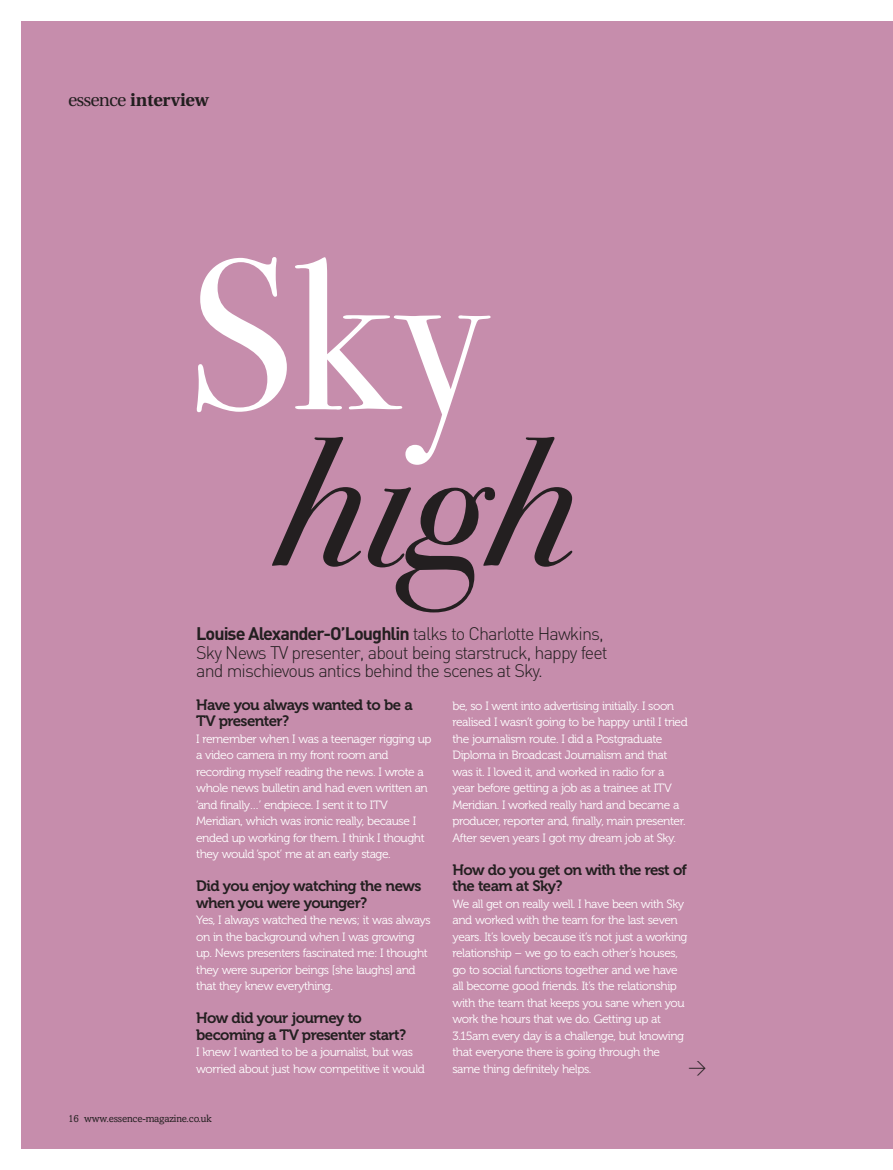
<style>
.page{position:relative;width:893px;height:1170px;background:#fff}
.page>*{position:absolute;margin:0;border:0;box-sizing:border-box;transform-origin:0 0}
.t1{font:214.5px "Bodoni Svty Two OSITCTT Book";color:#fff}
.t2{font:180px "Bodoni Svty Two OSITCTT Book It";color:#231f20}
.t3{font:300 18px/18.8px "DIN";letter-spacing:-.05em;color:#231f20}
.t4{font:700 18px "Utopia";letter-spacing:-.01em;color:#231f20}
.t5{font:15px/16.5px "Museo 700";letter-spacing:-.035em;color:#231f20}
.t6{font:12px/16.5px "Museo 300";letter-spacing:-.035em;color:#fff}
.t7{font:10.5px "Amasis";letter-spacing:-.015em;color:#231f20}
.s1{font-weight:400}
.s2{font-weight:700}
</style>
<div class="page">
<div style="left:21px;top:21px;width:872px;height:1127px;background:#c68dac"></div>
<h3 class="t4" style="left:68px;top:93px;width:142px"><span class="s1">essence</span> interview</h3>
<h1 class="t1" style="left:186px;top:209px;width:301px">Sky</h1>
<h2 class="t2" style="left:275px;top:397px;width:303px">high</h2>
<h3 class="t3" style="left:196px;top:626px;width:413px"><span class="s2">Louise Alexander-O’Loughlin</span> talks to Charlotte Hawkins,<br>Sky News TV presenter, about being starstruck, happy feet and mischievous antics behind the scenes at Sky.</h3>
<p class="t5" style="left:196px;top:697px;width:218px">Have you always wanted to be a<br>TV presenter?</p>
<p class="t6" style="left:196px;top:731px;width:237px">I remember when I was a teenager rigging up a video camera in my front room and recording myself reading the news. I wrote a whole news bulletin and had even written an ‘and finally…’ endpiece. I sent it to ITV Meridian, which was ironic really, because I ended up working for them. I think I thought they would ‘spot’ me at an early stage.</p>
<p class="t5" style="left:196px;top:879px;width:227px">Did you enjoy watching the news when you were younger?</p>
<p class="t6" style="left:196px;top:913px;width:236px">Yes, I always watched the news; it was always on in the background when I was growing up. News presenters fascinated me: I thought they were superior beings [she laughs] and that they knew everything.</p>
<p class="t5" style="left:196px;top:1011px;width:212px">How did your journey to becoming a TV presenter start?</p>
<p class="t6" style="left:196px;top:1045px;width:230px">I knew I wanted to be a journalist, but was worried about just how competitive it would</p>
<p class="t6" style="left:452px;top:698px;width:237px">be, so I went into advertising initially. I soon realised I wasn’t going to be happy until I tried the journalism route. I did a Postgraduate Diploma in Broadcast Journalism and that was it. I loved it, and worked in radio for a year before getting a job as a trainee at ITV Meridian. I worked really hard and became a producer, reporter and, finally, main presenter.<br>After seven years I got my dream job at Sky.</p>
<p class="t5" style="left:452px;top:862px;width:236px">How do you get on with the rest of the team at Sky?</p>
<p class="t6" style="left:452px;top:896px;width:237px">We all get on really well. I have been with Sky and worked with the team for the last seven years. It’s lovely because it’s not just a working relationship – we go to each other’s houses, go to social functions together and we have all become good friends. It’s the relationship with the team that keeps you sane when you work the hours that we do. Getting up at 3.15am every day is a challenge, but knowing that everyone there is going through the same thing definitely helps.</p>
<h3 class="t3" style="left:688px;top:1059px;width:20px">&gt;</h3>
<p class="t7" style="left:68px;top:1112px;width:145px">16 www.essence-magazine.co.uk</p>
</div>
